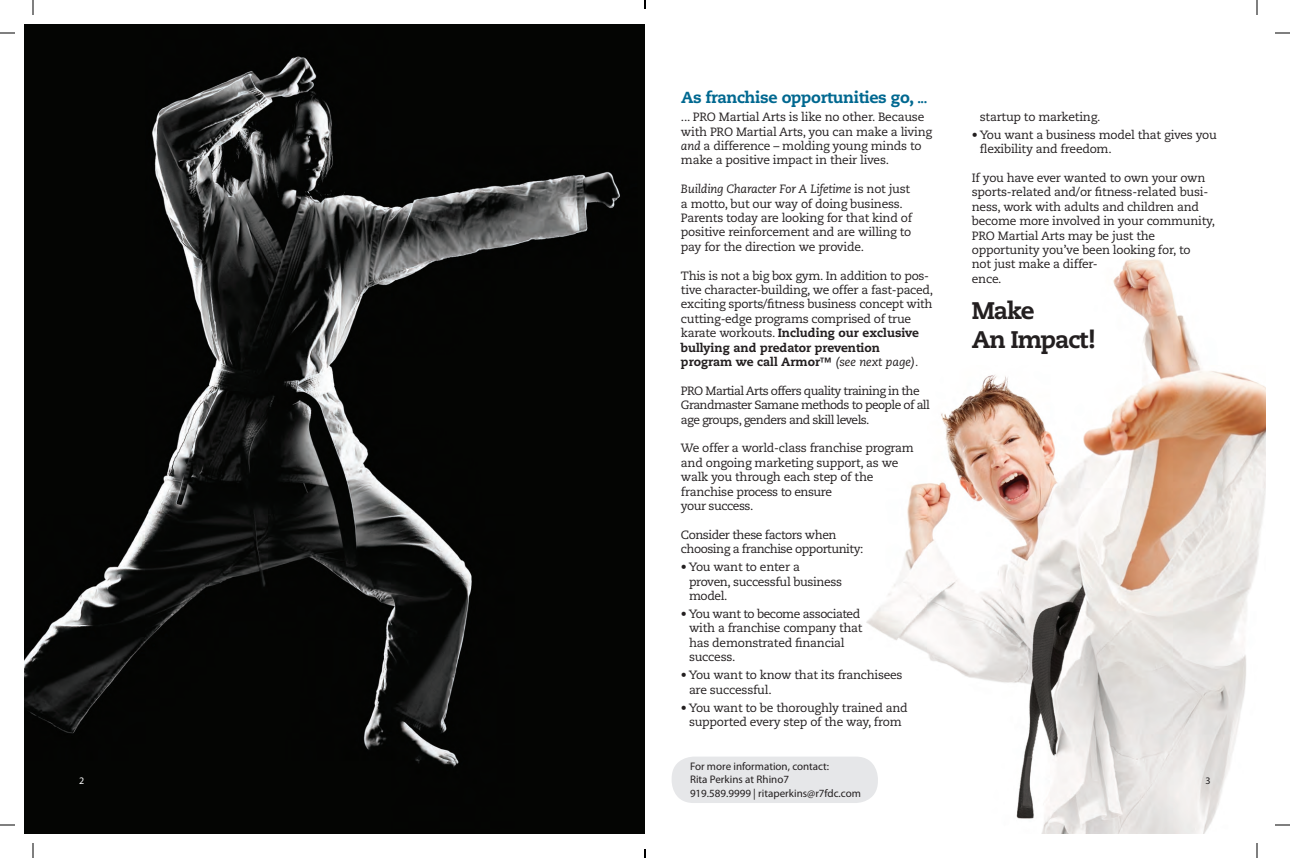
<style>
.page{position:relative;width:1290px;height:858px;background:#fff}
.page>*{position:absolute;margin:0;border:0;box-sizing:border-box;transform-origin:0 0}
.t1{font:800 24px "Caecilia LT Std";letter-spacing:-.05em;color:#231f20}
.t2{font:800 16px "Caecilia LT Std";letter-spacing:-.02em;color:#006890}
.t3{font:12px/14.4px "Caecilia LT Std";letter-spacing:-.02em;color:#231f20}
.t4{font:12px/14.4px "Caecilia LT Std";letter-spacing:-.05em;color:#231f20}
.t5{font:12px/14.4px "Caecilia LT Std";letter-spacing:-.04em;color:#231f20}
.t6{font:italic 12px "Caecilia LT Std";letter-spacing:-.02em;color:#231f20}
.t7{font:800 12px "Caecilia LT Std";color:#231f20}
.t8{font:11px "Myriad Pro";color:#231f20}
.t9{font:10px "Myriad Pro";color:#fff}
.t10{font:10px "Myriad Pro";color:#231f20}
.s1{font-size:12px}
.s2{font-style:italic}
.s3{font-style:normal}
.s4{font-weight:800}
.s5{font-weight:400;font-style:italic}
</style>
<div class="page">
<img style="left:806px;top:259px;width:460px;height:575px">
<img style="left:24px;top:24px;width:621px;height:810px">
<div style="left:672px;top:757px;width:206px;height:46px;background:#e6e7e9;border-radius:22px"></div>
<svg style="left:0;top:32px;width:15px;height:2px"></svg>
<svg style="left:1275px;top:32px;width:15px;height:2px"></svg>
<svg style="left:0;top:824px;width:15px;height:2px"></svg>
<svg style="left:1275px;top:824px;width:15px;height:2px"></svg>
<svg style="left:32px;top:0;width:2px;height:15px"></svg>
<svg style="left:32px;top:843px;width:2px;height:15px"></svg>
<svg style="left:1256px;top:0;width:2px;height:15px"></svg>
<svg style="left:1256px;top:843px;width:2px;height:15px"></svg>
<svg style="left:644px;top:0;width:2px;height:9px"></svg>
<svg style="left:644px;top:849px;width:2px;height:9px"></svg>
<p class="t9" style="left:79px;top:775px;width:7px">2</p>
<p class="t2" style="left:681px;top:88px;width:248px">As franchise opportunities go, <span class="s1">...</span></p>
<p class="t3" style="left:681px;top:110px;width:253px">... PRO Martial Arts is like no other. Because with PRO Martial Arts, you can make a living <span class="s2">and</span> a difference – molding young minds to make a positive impact in their lives.</p>
<p class="t6" style="left:681px;top:182px;width:231px">Building Character For A Lifetime <span class="s3">is not just</span></p>
<p class="t3" style="left:681px;top:196px;width:223px">a motto, but our way of doing business.</p>
<p class="t3" style="left:681px;top:211px;width:233px;text-align:justify">Parents today are looking for that kind of positive reinforcement and are willing to pay for the direction we provide.</p>
<p class="t3" style="left:681px;top:268px;width:254px">This is not a big box gym. In addition to pos&shy;tive character-building, we offer a fast-paced, exciting sports/fitness business concept with cutting-edge programs comprised of true karate workouts. <span class="s4">Including our exclusive bullying and predator prevention</span></p>
<p class="t7" style="left:681px;top:354px;width:239px">program we call Armor™ <span class="s5">(see next page).</span></p>
<p class="t4" style="left:681px;top:384px;width:250px">PRO Martial Arts offers quality training in the<br>Grandmaster Samane methods to people of all age groups, genders and skill levels.</p>
<p class="t3" style="left:681px;top:441px;width:234px">We offer a world-class franchise program and ongoing marketing support, as we walk you through each step of the franchise process to ensure</p>
<p class="t5" style="left:681px;top:499px;width:74px">your success.</p>
<p class="t5" style="left:681px;top:528px;width:184px">Consider these factors when choosing a franchise opportunity:</p>
<p class="t3" style="left:689px;top:560px;width:155px;text-indent:-8px">• You want to enter a proven, successful business model.</p>
<p class="t3" style="left:689px;top:607px;width:175px;text-indent:-8px">• You want to become associated with a franchise company that has demonstrated financial success.</p>
<p class="t3" style="left:689px;top:668px;width:215px;text-indent:-8px">• You want to know that its franchisees are successful.</p>
<p class="t3" style="left:681px;top:700px;width:228px;text-align:center">• You want to be thoroughly trained and supported every step of the way, from</p>
<p class="t8" style="left:690px;top:761px;width:141px">For more information, contact:</p>
<p class="t8" style="left:690px;top:774px;width:101px">Rita Perkins at Rhino7</p>
<p class="t8" style="left:690px;top:787px;width:173px">919.589.9999 | ritaperkins@r7fdc.com</p>
<p class="t3" style="left:980px;top:110px;width:122px">startup to marketing.</p>
<p class="t3" style="left:980px;top:128px;width:239px;text-indent:-8px">• You want a business model that gives you flexibility and freedom.</p>
<p class="t3" style="left:972px;top:171px;width:245px">If you have ever wanted to own your own sports-related and/or fitness-related busi&shy;ness, work with adults and children and become more involved in your community, PRO Martial Arts may be just the</p>
<p class="t3" style="left:972px;top:243px;width:220px">opportunity you’ve been looking for, to not just make a differ-<br>ence.</p>
<p class="t1" style="left:972px;top:295px;width:64px">Make</p>
<p class="t1" style="left:972px;top:324px;width:125px">An Impact!</p>
<p class="t10" style="left:1205px;top:775px;width:7px">3</p>
</div>
